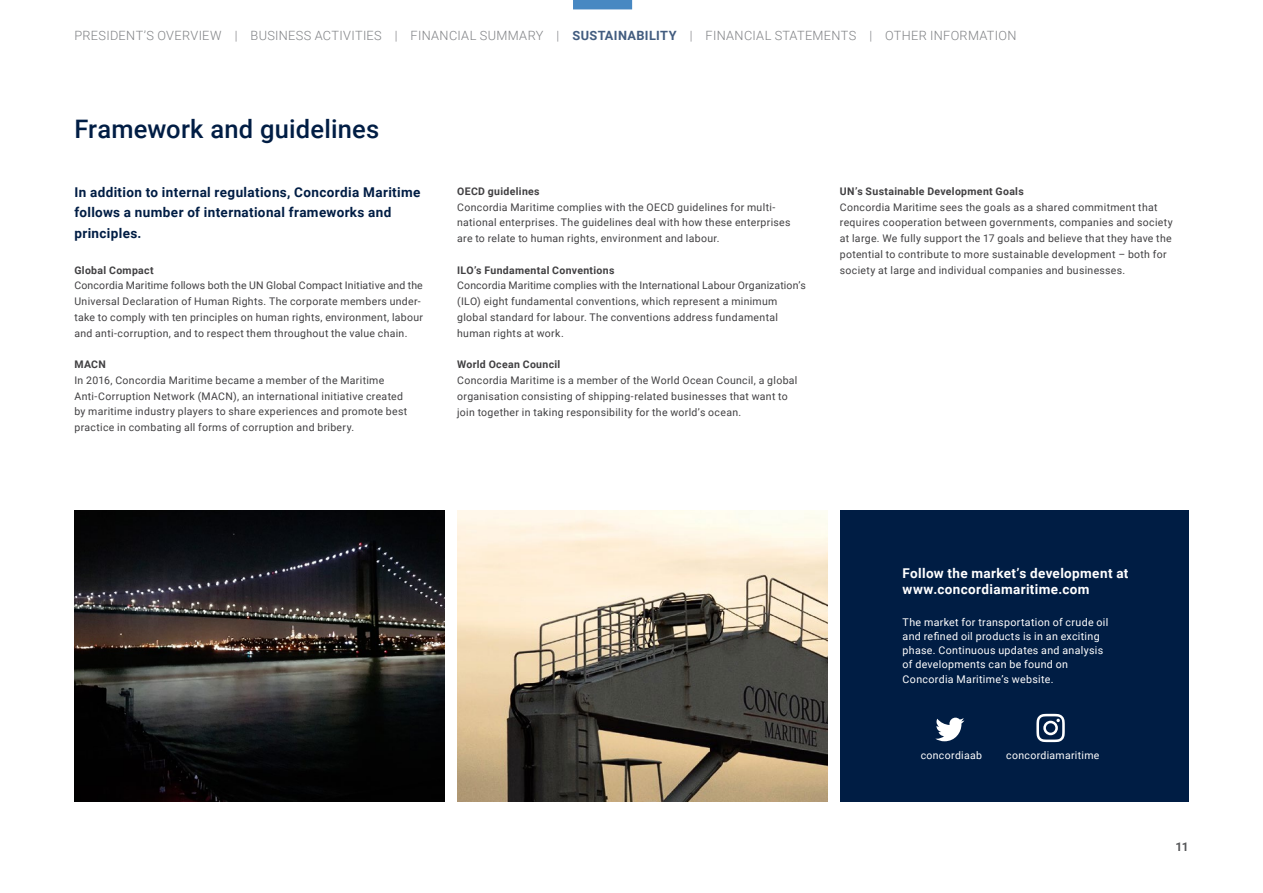
<style>
.page{position:relative;width:1263px;height:893px;background:#fff}
.page>*{position:absolute;margin:0;border:0;box-sizing:border-box;transform-origin:0 0}
.t1{font:500 25.5px "Roboto";letter-spacing:.01em;color:#001d44}
.t2{font:700 13.5px/20.2px "Roboto";letter-spacing:.025em;color:#001d44}
.t3{font:700 13.5px/16.5px "Roboto";letter-spacing:.025em;color:#fff}
.t4{font:300 12.75px "Roboto";letter-spacing:.025em;color:#808285}
.t5{font:700 12px "Roboto";color:#58595b}
.t6{font:10.65px/14.2px "Roboto";letter-spacing:.03em;color:#fff}
.t7{font:10.5px/15.8px "Roboto";letter-spacing:.03em;color:#414042}
.t8{font:700 10.5px "Roboto";letter-spacing:.03em;color:#414042}
.t9{font:10.5px "Roboto";letter-spacing:.03em;color:#fff}
.s1{font-weight:700;color:#425c7f}
</style>
<div class="page">
<img style="left:457px;top:510px;width:370px;height:291px">
<img style="left:74px;top:510px;width:370px;height:291px">
<div style="left:840px;top:510px;width:348px;height:291px;background:#001d44"></div>
<svg style="left:935px;top:718px;width:29px;height:23px"></svg>
<svg style="left:1036px;top:714px;width:29px;height:28px"></svg>
<div style="left:573px;top:0;width:59px;height:9px;background:#4788c2"></div>
<p class="t4" style="left:74px;top:27px;width:943px">PRESIDENT’S OVERVIEW | BUSINESS ACTIVITIES | FINANCIAL SUMMARY | <span class="s1">SUSTAINABILITY</span> | FINANCIAL STATEMENTS | OTHER INFORMATION</p>
<h1 class="t1" style="left:74px;top:111px;width:306px">Framework and guidelines</h1>
<p class="t2" style="left:74px;top:182px;width:347px">In addition to internal regulations, Concordia Maritime follows a number of international frameworks and principles.</p>
<p class="t8" style="left:74px;top:263px;width:81px">Global Compact</p>
<p class="t7" style="left:74px;top:277px;width:350px">Concordia Maritime follows both the UN Global Compact Initiative and the Universal Declaration of Human Rights. The corporate members under&shy;take to comply with ten principles on human rights, environment, labour and anti-corruption, and to respect them throughout the value chain.</p>
<p class="t8" style="left:74px;top:357px;width:33px">MACN</p>
<p class="t7" style="left:74px;top:372px;width:334px">In 2016, Concordia Maritime became a member of the Maritime Anti-Corruption Network (MACN), an international initiative created by maritime industry players to share experiences and promote best practice in combating all forms of corruption and bribery.</p>
<p class="t8" style="left:457px;top:184px;width:84px">OECD guidelines</p>
<p class="t7" style="left:457px;top:199px;width:335px">Concordia Maritime complies with the OECD guidelines for multi&shy;national enterprises. The guidelines deal with how these enterprises are to relate to human rights, environment and labour.</p>
<p class="t8" style="left:457px;top:263px;width:159px">ILO’s Fundamental Conventions</p>
<p class="t7" style="left:457px;top:277px;width:350px">Concordia Maritime complies with the International Labour Organization’s (ILO) eight fundamental conventions, which represent a minimum global standard for labour. The conventions address fundamental human rights at work.</p>
<p class="t8" style="left:457px;top:357px;width:105px">World Ocean Council</p>
<p class="t7" style="left:457px;top:372px;width:342px">Concordia Maritime is a member of the World Ocean Council, a global organisation consisting of shipping-related businesses that want to join together in taking responsibility for the world’s ocean.</p>
<p class="t8" style="left:840px;top:184px;width:185px">UN’s Sustainable Development Goals</p>
<p class="t7" style="left:840px;top:199px;width:334px">Concordia Maritime sees the goals as a shared commitment that requires cooperation between governments, companies and society at large. We fully support the 17 goals and believe that they have the potential to contribute to more sustainable development – both for society at large and individual companies and businesses.</p>
<p class="t3" style="left:902px;top:564px;width:227px">Follow the market’s development at www.concordiamaritime.com</p>
<p class="t6" style="left:902px;top:614px;width:207px">The market for transportation of crude oil and refined oil products is in an exciting phase. Continuous updates and analysis of developments can be found on Concordia Maritime’s website.</p>
<p class="t9" style="left:921px;top:748px;width:63px">concordiaab</p>
<p class="t9" style="left:1006px;top:748px;width:95px">concordiamaritime</p>
<p class="t5" style="left:1175px;top:838px;width:15px">11</p>
</div>
